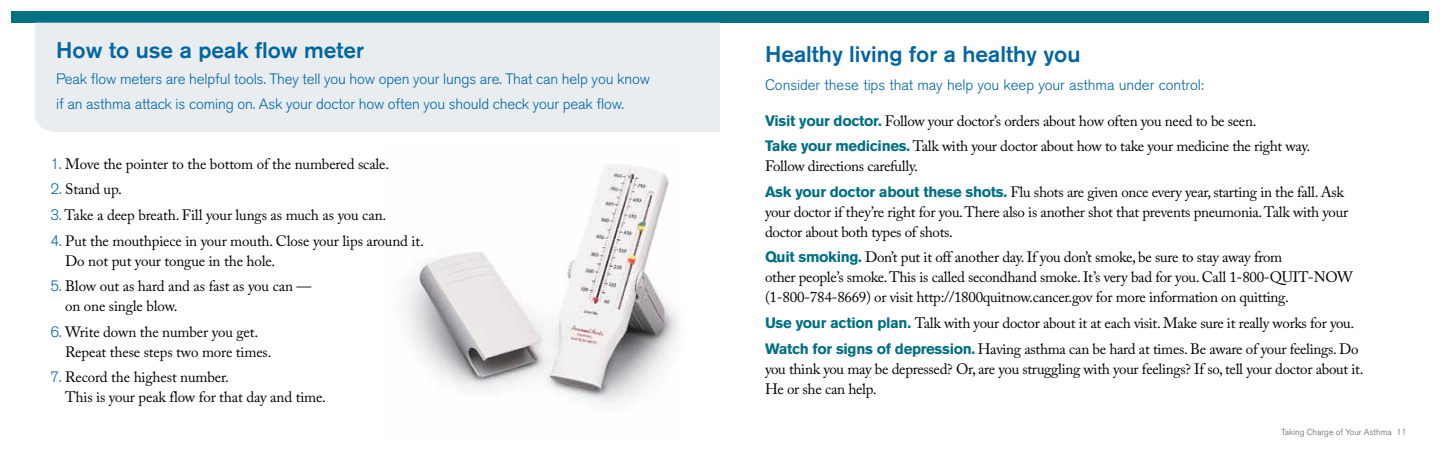
<style>
.page{position:relative;width:1440px;height:450px;background:#fff}
.page>*{position:absolute;margin:0;border:0;box-sizing:border-box;transform-origin:0 0}
.t1{font:500 22.5px "Akzidenz Grotesk BE";color:#0065a4}
.t2{font:15px/20px "Adobe Caslon Pro";letter-spacing:-.02em;color:#000}
.t3{font:300 15px/25px "Akzidenz Grotesk BE";letter-spacing:-.01em;color:#0065a4}
.t4{font:300 8.75px "Akzidenz Grotesk BE";color:#636466}
.s1{font-family:"Akzidenz Grotesk BE";font-weight:300;color:#0065a4}
.s2{font-family:"Akzidenz Grotesk BE";font-weight:700;color:#007083}
</style>
<div class="page">
<img style="left:404px;top:165px;width:275px;height:238px">
<div style="left:720px;top:11px;width:709px;height:11px;background:#007083"></div>
<div style="left:11px;top:11px;width:698px;height:11px;background:#007083"></div>
<div style="left:35px;top:23px;width:685px;height:109px;background:#e9edef"></div>
<p class="t1" style="left:56px;top:36px;width:309px">How to use a peak flow meter</p>
<p class="t3" style="left:56px;top:66px;width:595px">Peak flow meters are helpful tools. They tell you how open your lungs are. That can help you know if an asthma attack is coming on. Ask your doctor how often you should check your peak flow.</p>
<p class="t2" style="left:51px;top:154px;width:340px"><span class="s1">1.</span> Move the pointer to the bottom of the numbered scale.</p>
<p class="t2" style="left:51px;top:179px;width:73px"><span class="s1">2.</span> Stand up.</p>
<p class="t2" style="left:51px;top:205px;width:337px"><span class="s1">3.</span> Take a deep breath. Fill your lungs as much as you can.</p>
<p class="t2" style="left:65px;top:230px;width:360px;text-indent:-15px"><span class="s1">4.</span> Put the mouthpiece in your mouth. Close your lips around it.<br>Do not put your tongue in the hole.</p>
<p class="t2" style="left:65px;top:276px;width:248px;text-indent:-15px"><span class="s1">5.</span> Blow out as hard and as fast as you can — on one single blow.</p>
<p class="t2" style="left:65px;top:322px;width:208px;text-indent:-14px"><span class="s1">6.</span> Write down the number you get.<br>Repeat these steps two more times.</p>
<p class="t2" style="left:65px;top:367px;width:262px;text-indent:-15px"><span class="s1">7.</span> Record the highest number.<br>This is your peak flow for that day and time.</p>
<p class="t1" style="left:765px;top:40px;width:317px">Healthy living for a healthy you</p>
<p class="t3" style="left:765px;top:73px;width:440px">Consider these tips that may help you keep your asthma under control:</p>
<p class="t2" style="left:765px;top:108px;width:547px;line-height:25.6px"><span class="s2">Visit your doctor.</span> Follow your doctor’s orders about how often you need to be seen.<br><span class="s2">Take your medicines.</span> Talk with your doctor about how to take your medicine the right way.</p>
<p class="t2" style="left:765px;top:153px;width:581px;line-height:25.6px">Follow directions carefully.<br><span class="s2">Ask your doctor about these shots.</span> Flu shots are given once every year, starting in the fall. Ask</p>
<p class="t2" style="left:765px;top:202px;width:585px">your doctor if they’re right for you. There also is another shot that prevents pneumonia. Talk with your doctor about both types of shots.</p>
<p class="t2" style="left:765px;top:247px;width:589px"><span class="s2">Quit smoking.</span> Don’t put it off another day. If you don’t smoke, be sure to stay away from<br>other people’s smoke. This is called secondhand smoke. It’s very bad for you. Call 1-800-QUIT-NOW (1-800-784-8669) or visit http://1800quitnow.cancer.gov for more information on quitting.</p>
<p class="t2" style="left:765px;top:310px;width:595px;line-height:25.6px"><span class="s2">Use your action plan.</span> Talk with your doctor about it at each visit. Make sure it really works for you.<br><span class="s2">Watch for signs of depression.</span> Having asthma can be hard at times. Be aware of your feelings. Do</p>
<p class="t2" style="left:765px;top:359px;width:600px">you think you may be depressed? Or, are you struggling with your feelings? If so, tell your doctor about it.<br>He or she can help.</p>
<p class="t4" style="left:1281px;top:427px;width:127px">Taking Charge of Your Asthma 11</p>
</div>
